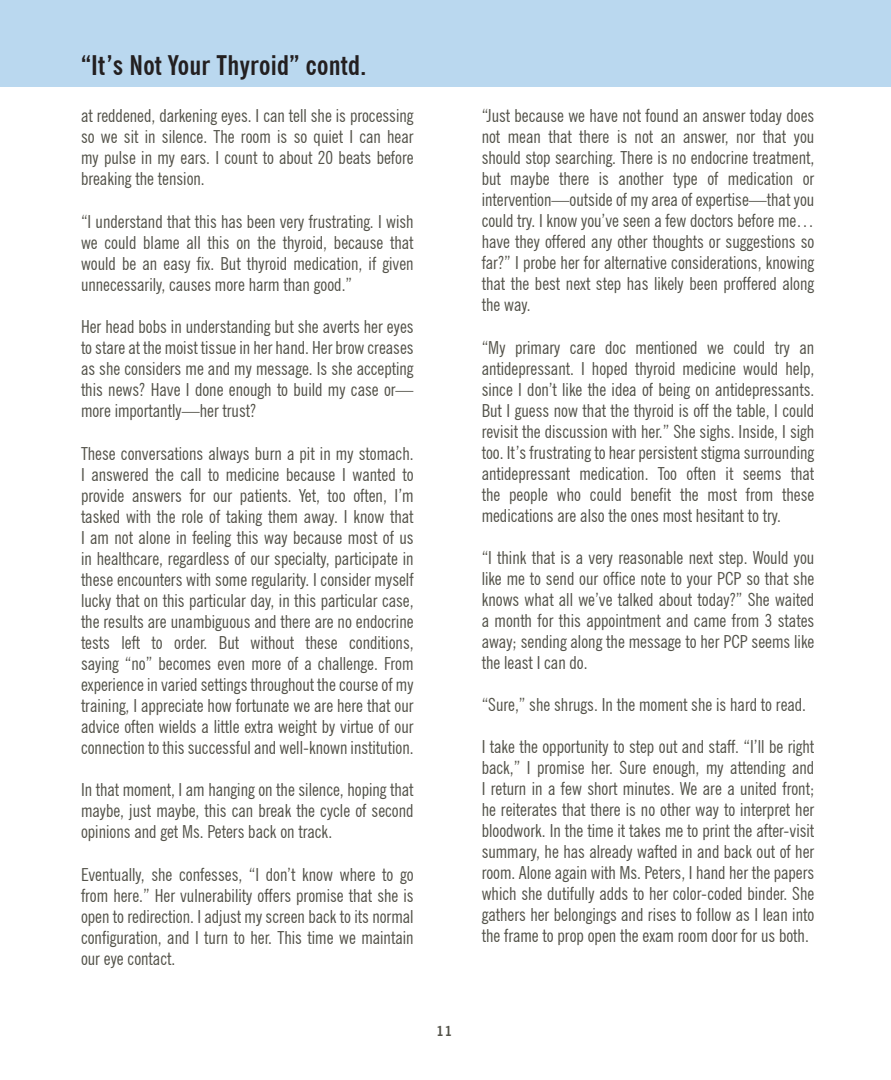
<style>
.page{position:relative;width:891px;height:1080px;background:#fff}
.page>*{position:absolute;margin:0;border:0;box-sizing:border-box;transform-origin:0 0}
.class{font:700 condensed 27px "News Gothic BT";letter-spacing:.01em;color:#231f20}
.class-2{font:condensed 18px/21px "News Gothic BT";color:#535249;text-align:justify}
.t1{font:700 13.5px "News Gothic BT";color:#535249}
</style>
<div class="page">
<div style="left:0;top:0;width:891px;height:86px;background:#bad8ef"></div>
<p class="class" style="left:81px;top:48px;width:287px">“It’s Not Your Thyroid” contd.</p>
<p class="class-2" style="left:81px;top:105px;width:334px">at reddened, darkening eyes. I can tell she is processing so we sit in silence. The room is so quiet I can hear my pulse in my ears. I count to about 20 beats before breaking the tension.</p>
<p class="class-2" style="left:81px;top:211px;width:334px">“I understand that this has been very frustrating. I wish we could blame all this on the thyroid, because that would be an easy fix. But thyroid medication, if given unnecessarily, causes more harm than good.”</p>
<p class="class-2" style="left:81px;top:316px;width:334px">Her head bobs in understanding but she averts her eyes to stare at the moist tissue in her hand. Her brow creases as she considers me and my message. Is she accepting this news? Have I done enough to build my case or— more importantly—her trust?</p>
<p class="class-2" style="left:81px;top:443px;width:334px">These conversations always burn a pit in my stomach.<br>I answered the call to medicine because I wanted to provide answers for our patients. Yet, too often, I’m tasked with the role of taking them away. I know that I am not alone in feeling this way because most of us in healthcare, regardless of our specialty, participate in these encounters with some regularity. I consider myself lucky that on this particular day, in this particular case, the results are unambiguous and there are no endocrine tests left to order. But without these conditions, saying “no” becomes even more of a challenge. From experience in varied settings throughout the course of my training, I appreciate how fortunate we are here that our advice often wields a little extra weight by virtue of our connection to this successful and well-known institution.</p>
<p class="class-2" style="left:81px;top:779px;width:334px">In that moment, I am hanging on the silence, hoping that maybe, just maybe, this can break the cycle of second opinions and get Ms. Peters back on track.</p>
<p class="class-2" style="left:81px;top:864px;width:334px">Eventually, she confesses, “I don’t know where to go from here.” Her vulnerability offers promise that she is open to redirection. I adjust my screen back to its normal configuration, and I turn to her. This time we maintain our eye contact.</p>
<p class="t1" style="left:436px;top:1023px;width:18px">11</p>
<p class="class-2" style="left:482px;top:105px;width:334px">“Just because we have not found an answer today does not mean that there is not an answer, nor that you should stop searching. There is no endocrine treatment, but maybe there is another type of medication or intervention—outside of my area of expertise—that you could try. I know you’ve seen a few doctors before me… have they offered any other thoughts or suggestions so far?” I probe her for alternative considerations, knowing that the best next step has likely been proffered along the way.</p>
<p class="class-2" style="left:482px;top:337px;width:334px">“My primary care doc mentioned we could try an antidepressant. I hoped thyroid medicine would help, since I don’t like the idea of being on antidepressants.<br>But I guess now that the thyroid is off the table, I could revisit the discussion with her.” She sighs. Inside, I sigh too. It’s frustrating to hear persistent stigma surrounding antidepressant medication. Too often it seems that the people who could benefit the most from these medications are also the ones most hesitant to try.</p>
<p class="class-2" style="left:482px;top:547px;width:334px">“I think that is a very reasonable next step. Would you like me to send our office note to your PCP so that she knows what all we’ve talked about today?” She waited a month for this appointment and came from 3 states away; sending along the message to her PCP seems like the least I can do.</p>
<p class="class-2" style="left:482px;top:694px;width:326px">“Sure,” she shrugs. In the moment she is hard to read.</p>
<p class="class-2" style="left:482px;top:736px;width:334px">I take the opportunity to step out and staff. “I’ll be right back,” I promise her. Sure enough, my attending and I return in a few short minutes. We are a united front; he reiterates that there is no other way to interpret her bloodwork. In the time it takes me to print the after-visit summary, he has already wafted in and back out of her room. Alone again with Ms. Peters, I hand her the papers which she dutifully adds to her color-coded binder. She gathers her belongings and rises to follow as I lean into the frame to prop open the exam room door for us both.</p>
</div>
